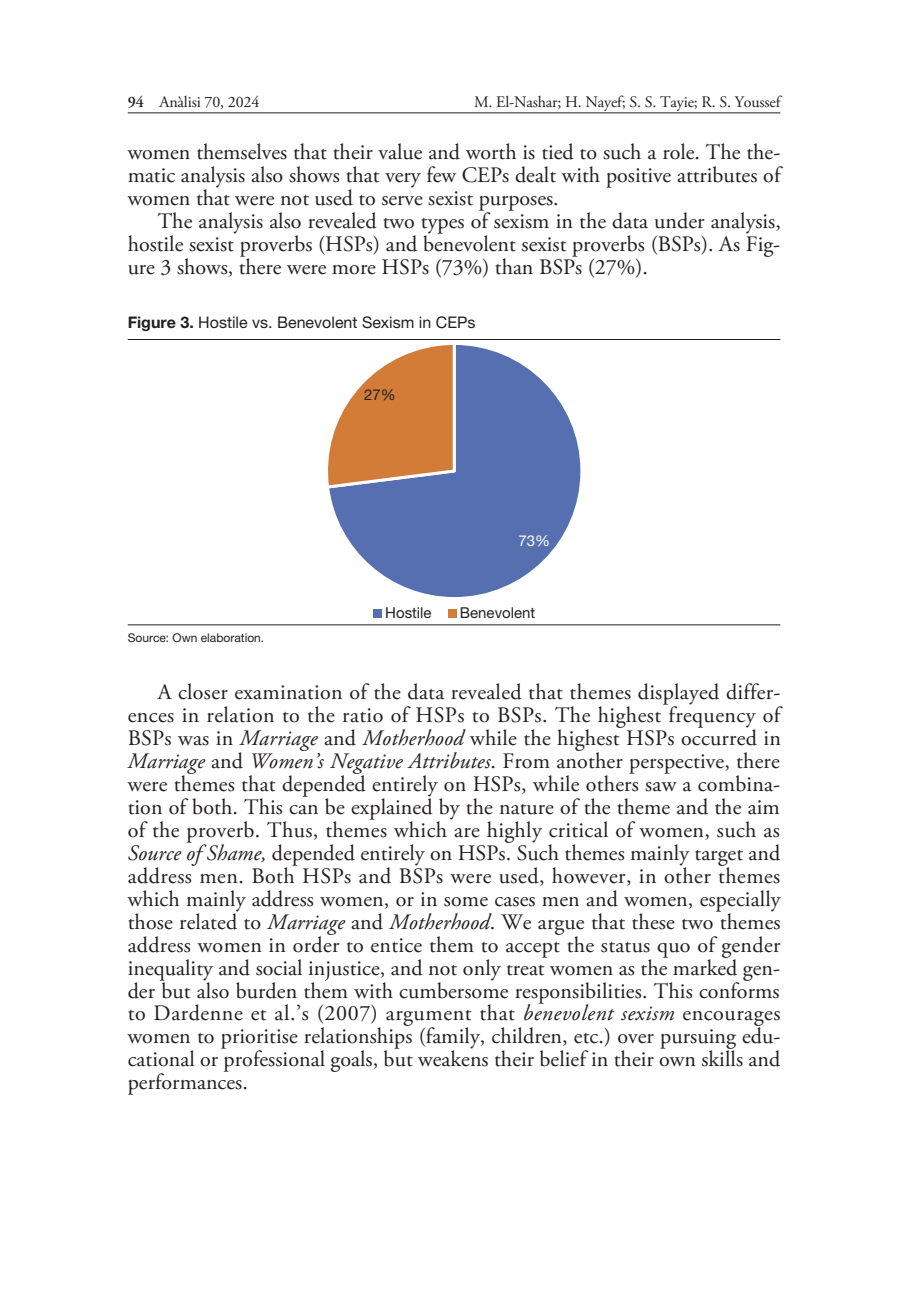
<style>
.page{position:relative;width:908px;height:1304px;background:#fff}
.page>*{position:absolute;margin:0;border:0;box-sizing:border-box;transform-origin:0 0}
.t1{font:22px/23px "Adobe Garamond Pro";color:#231f20;text-align:justify}
.t2{font:16px "Adobe Garamond Pro";letter-spacing:-.01em;color:#231f20}
.t3{font:16px "Helvetica Neue LT Std";color:#231f20}
.t4{font:15px "Helvetica Neue LT Std";color:#222221}
.t5{font:15px "Helvetica Neue LT Std";color:#fff}
.t6{font:12px "Helvetica Neue LT Std";color:#231f20}
.s1{font-weight:600}
.s2{font-weight:700}
.s3{font-style:italic}
</style>
<div class="page">
<hr style="left:128px;top:113px;width:652px;height:1px;background:#231f20">
<hr style="left:128px;top:339px;width:652px;height:1px;background:#231f20">
<hr style="left:128px;top:624px;width:652px;height:1px;background:#231f20">
<div style="left:373px;top:609px;width:8px;height:9px;background:#556fb1"></div>
<div style="left:447px;top:609px;width:9px;height:9px;background:#d37c3a"></div>
<svg style="left:329px;top:345px;width:252px;height:252px"></svg>
<svg style="left:328px;top:345px;width:129px;height:145px"></svg>
<p class="t2" style="left:128px;top:92px;width:133px"><span class="s1">94</span> Anàlisi 70, 2024</p>
<p class="t2" style="left:474px;top:92px;width:307px">M. El-Nashar; H. Nayef; S. S. Tayie; R. S. Youssef</p>
<p class="t1" style="left:128px;top:141px;width:654px">women themselves that their value and worth is tied to such a role. The the&shy;matic analysis also shows that very few CEPs dealt with positive attributes of women that were not used to serve sexist purposes.</p>
<p class="t1" style="left:128px;top:210px;width:654px;text-indent:30px">The analysis also revealed two types of sexism in the data under analysis, hostile sexist proverbs (HSPs) and benevolent sexist proverbs (BSPs). As Fig&shy;ure 3 shows, there were more HSPs (73%) than BSPs (27%).</p>
<p class="t3" style="left:128px;top:313px;width:349px"><span class="s2">Figure 3.</span> Hostile vs. Benevolent Sexism in CEPs</p>
<p class="t4" style="left:364px;top:385px;width:33px">27%</p>
<p class="t5" style="left:518px;top:532px;width:33px">73%</p>
<p class="t6" style="left:128px;top:630px;width:138px">Source: Own elaboration.</p>
<p class="t4" style="left:385px;top:604px;width:48px">Hostile</p>
<p class="t4" style="left:459px;top:604px;width:77px">Benevolent</p>
<p class="t1" style="left:128px;top:681px;width:654px;text-indent:30px">A closer examination of the data revealed that themes displayed differ&shy;ences in relation to the ratio of HSPs to BSPs. The highest frequency of BSPs was in <span class="s3">Marriage</span> and <span class="s3">Motherhood</span> while the highest HSPs occurred in <span class="s3">Marriage</span> and <span class="s3">Women’s Negative Attributes</span>. From another perspective, there were themes that depended entirely on HSPs, while others saw a combina&shy;tion of both. This can be explained by the nature of the theme and the aim of the proverb. Thus, themes which are highly critical of women, such as <span class="s3">Source of Shame,</span> depended entirely on HSPs. Such themes mainly target and address men. Both HSPs and BSPs were used, however, in other themes which mainly address women, or in some cases men and women, especially those related to <span class="s3">Marriage</span> and <span class="s3">Motherhood</span>. We argue that these two themes address women in order to entice them to accept the status quo of gender inequality and social injustice, and not only treat women as the marked gen&shy;der but also burden them with cumbersome responsibilities. This conforms to Dardenne et al.’s (2007) argument that <span class="s3">benevolent sexism</span> encourages women to prioritise relationships (family, children, etc.) over pursuing edu&shy;cational or professional goals, but weakens their belief in their own skills and performances.</p>
</div>
